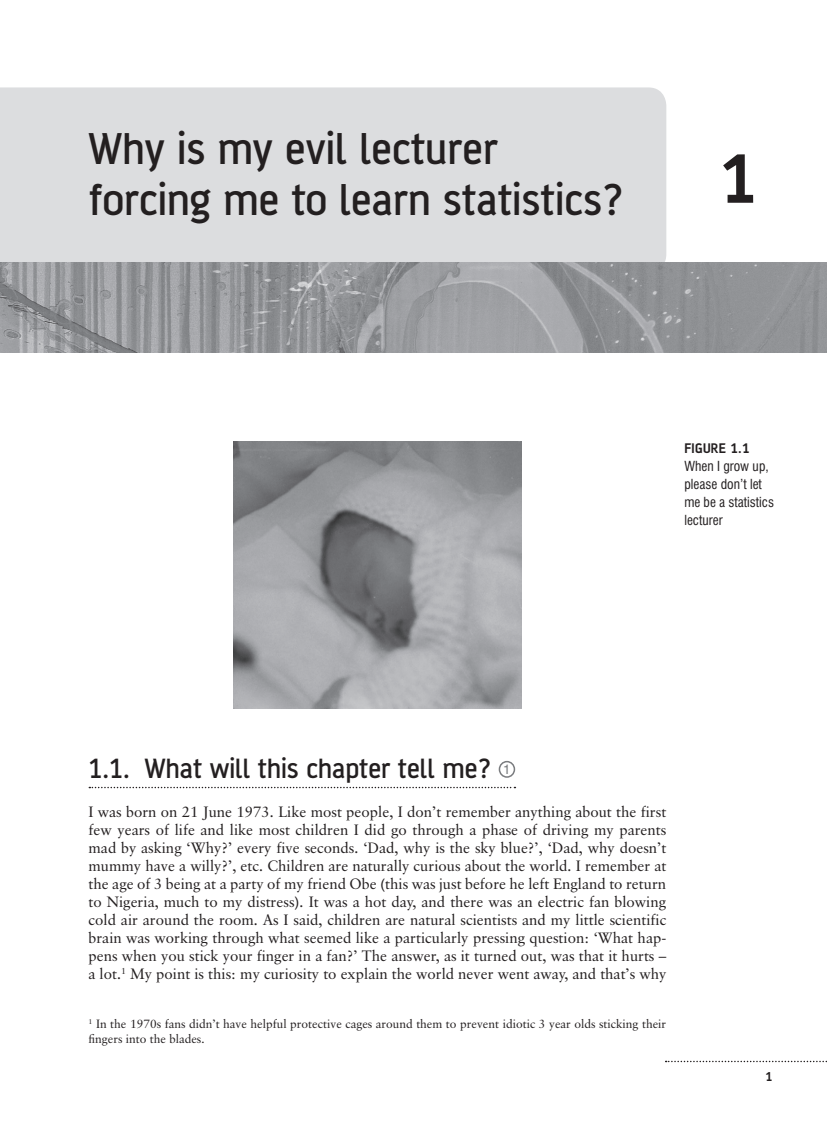
<style>
.page{position:relative;width:827px;height:1124px;background:#fff}
.page>*{position:absolute;margin:0;border:0;box-sizing:border-box;transform-origin:0 0}
.t1{font:700 75px "AF Battersea";color:#231f20}
.t2{font:500 48px/51px "AF Battersea";color:#231f20}
.t3{font:500 30px "AF Battersea";color:#231f20}
.t4{font:15px/18px "Classical Garamond BT";color:#231f20;text-align:justify}
.t5{font:700 15px "AF Battersea";letter-spacing:.02em;color:#231f20}
.t6{font:700 13.8px "AF Battersea";color:#231f20}
.t7{font:condensed 13.5px/18px "Swiss 721 BT";color:#231f20}
.t8{font:13.5px "Swiss 721 BT";color:#7a7c7f}
.t9{font:12px/15px "Classical Garamond BT";color:#231f20}
</style>
<div class="page">
<svg style="left:665px;top:1060px;width:162px;height:2px"></svg>
<svg style="left:89px;top:787px;width:426px;height:1px"></svg>
<div style="left:498px;top:761px;width:17px;height:17px;border:2px solid #7a7c7f;border-radius:50%"></div>
<div style="left:0;top:87px;width:666px;height:175px;background:#dcdddf"></div>
<img style="left:0;top:262px;width:826px;height:90px">
<img style="left:233px;top:441px;width:288px;height:268px">
<p class="t2" style="left:89px;top:123px;width:536px">Why is my evil lecturer forcing me to learn statistics?</p>
<p class="t1" style="left:719px;top:139px;width:39px">1</p>
<p class="t5" style="left:684px;top:440px;width:67px">FIGURE 1.1</p>
<p class="t7" style="left:684px;top:457px;width:91px">When I grow up, please don’t let me be a statistics lecturer</p>
<p class="t3" style="left:88px;top:753px;width:404px">1.1. What will this chapter tell me?</p>
<p class="t8" style="left:503px;top:760px;width:9px">1</p>
<p class="t4" style="left:88px;top:802px;width:579px">I was born on 21 June 1973. Like most people, I don’t remember anything about the first few years of life and like most children I did go through a phase of driving my parents mad by asking ‘Why?’ every five seconds. ‘Dad, why is the sky blue?’, ‘Dad, why doesn’t mummy have a willy?’, etc. Children are naturally curious about the world. I remember at the age of 3 being at a party of my friend Obe (this was just before he left England to return to Nigeria, much to my distress). It was a hot day, and there was an electric fan blowing cold air around the room. As I said, children are natural scientists and my little scientific brain was working through what seemed like a particularly pressing question: ‘What hap&shy;pens when you stick your finger in a fan?’ The answer, as it turned out, was that it hurts – a lot.<sup>1</sup> My point is this: my curiosity to explain the world never went away, and that’s why</p>
<p class="t9" style="left:88px;top:1016px;width:579px"><sup>1</sup> In the 1970s fans didn’t have helpful protective cages around them to prevent idiotic 3 year olds sticking their fingers into the blades.</p>
<p class="t6" style="left:765px;top:1069px;width:8px">1</p>
</div>
